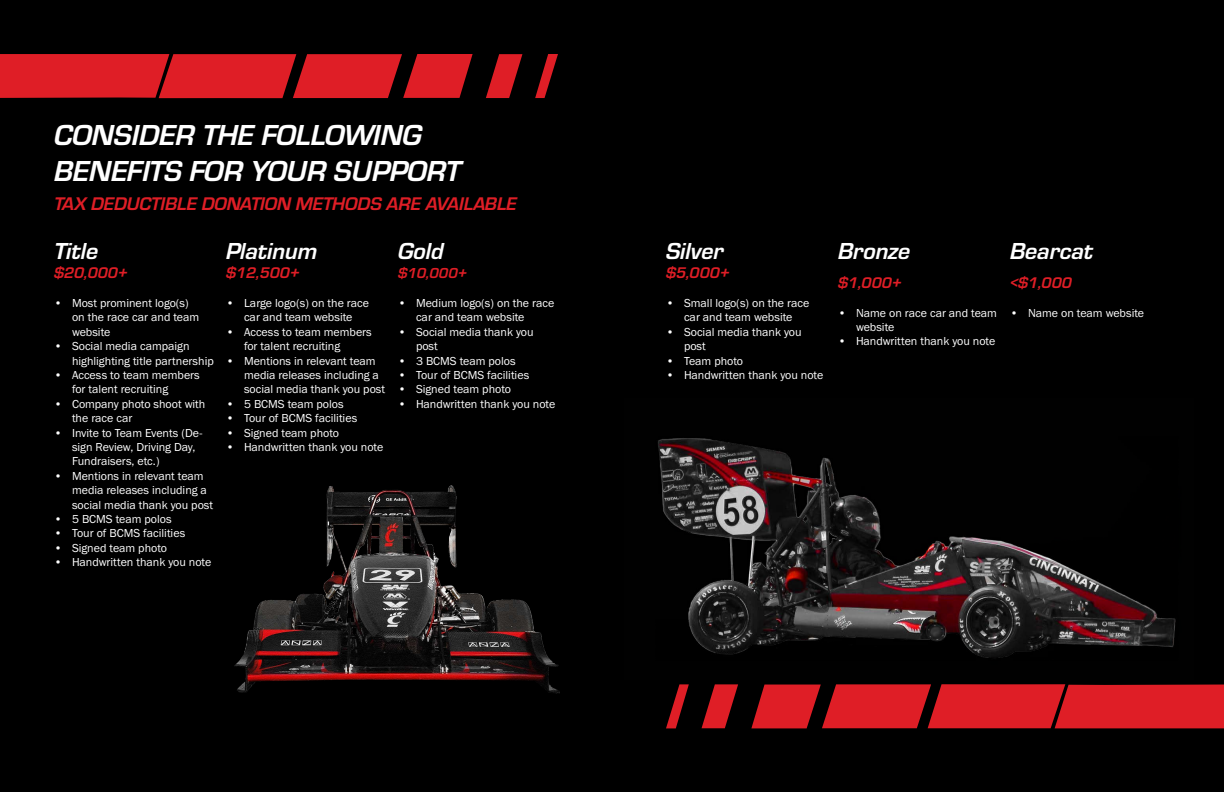
<style>
.page{position:relative;width:1224px;height:792px;background:#fff}
.page>*{position:absolute;margin:0;border:0;box-sizing:border-box;transform-origin:0 0}
.t1{font:italic 700 30px/36px "Eurostile";color:#fff}
.t2{font:italic 700 24px "Eurostile";color:#fff}
.t3{font:italic 700 19px "Eurostile";color:#df1e26}
.t4{font:italic 700 16px "Eurostile";color:#df1e26}
.t5{font:italic 700 15px "Eurostile";color:#df1e26}
.t6{font:12px/14.4px "Franklin Gothic URW Boo";color:#fff}
</style>
<div class="page">
<div style="left:0;top:0;width:612px;height:792px;background:#000"></div>
<div style="left:612px;top:0;width:612px;height:792px;background:#000"></div>
<svg style="left:535px;top:54px;width:23px;height:44px"></svg>
<svg style="left:486px;top:54px;width:36px;height:44px"></svg>
<svg style="left:0;top:54px;width:473px;height:44px;background:#cc1b22"></svg>
<svg style="left:666px;top:684px;width:23px;height:44px"></svg>
<svg style="left:702px;top:684px;width:36px;height:44px"></svg>
<svg style="left:751px;top:684px;width:473px;height:44px;background:#cb1b22"></svg>
<img style="left:234px;top:485px;width:326px;height:209px">
<img style="left:658px;top:438px;width:518px;height:220px">
<h1 class="t1" style="left:54px;top:115px;width:409px">CONSIDER THE FOLLOWING<br>BENEFITS FOR YOUR SUPPORT</h1>
<h3 class="t3" style="left:54px;top:191px;width:464px">TAX DEDUCTIBLE DONATION METHODS ARE AVAILABLE</h3>
<h2 class="t2" style="left:54px;top:235px;width:46px">Title</h2>
<h3 class="t4" style="left:54px;top:262px;width:75px">$20,000+</h3>
<p class="t6" style="left:72px;top:296px;width:129px;text-indent:-18px">• Most prominent logo(s) on the race car and team website</p>
<p class="t6" style="left:72px;top:339px;width:143px;text-indent:-18px">• Social media campaign highlighting title partnership</p>
<p class="t6" style="left:72px;top:368px;width:129px;text-indent:-18px">• Access to team members for talent recruiting</p>
<p class="t6" style="left:72px;top:396px;width:135px;text-indent:-18px">• Company photo shoot with the race car</p>
<p class="t6" style="left:72px;top:425px;width:132px;text-indent:-18px">• Invite to Team Events (De&shy;sign Review, Driving Day,<br>Fundraisers, etc.)</p>
<p class="t6" style="left:72px;top:468px;width:143px;text-indent:-18px">• Mentions in relevant team media releases including a social media thank you post</p>
<p class="t6" style="left:54px;top:512px;width:119px">• 5 BCMS team polos</p>
<p class="t6" style="left:54px;top:526px;width:133px">• Tour of BCMS facilities</p>
<p class="t6" style="left:54px;top:540px;width:115px">• Signed team photo</p>
<p class="t6" style="left:54px;top:555px;width:159px">• Handwritten thank you note</p>
<h2 class="t2" style="left:226px;top:235px;width:93px">Platinum</h2>
<h3 class="t4" style="left:226px;top:262px;width:75px">$12,500+</h3>
<p class="t6" style="left:226px;top:296px;width:145px;text-align:center">• Large logo(s) on the race car and team website</p>
<p class="t6" style="left:244px;top:324px;width:129px;text-indent:-18px">• Access to team members for talent recruiting</p>
<p class="t6" style="left:244px;top:353px;width:143px;text-indent:-18px">• Mentions in relevant team media releases including a social media thank you post</p>
<p class="t6" style="left:226px;top:396px;width:119px">• 5 BCMS team polos</p>
<p class="t6" style="left:226px;top:411px;width:133px">• Tour of BCMS facilities</p>
<p class="t6" style="left:226px;top:425px;width:115px">• Signed team photo</p>
<p class="t6" style="left:226px;top:440px;width:159px">• Handwritten thank you note</p>
<h2 class="t2" style="left:398px;top:235px;width:47px">Gold</h2>
<p class="t5" style="left:398px;top:263px;width:71px">$10,000+</p>
<p class="t6" style="left:416px;top:296px;width:140px;text-indent:-18px">• Medium logo(s) on the race car and team website</p>
<p class="t6" style="left:416px;top:324px;width:119px;text-indent:-18px">• Social media thank you post</p>
<p class="t6" style="left:398px;top:353px;width:119px">• 3 BCMS team polos</p>
<p class="t6" style="left:398px;top:368px;width:133px">• Tour of BCMS facilities</p>
<p class="t6" style="left:398px;top:382px;width:115px">• Signed team photo</p>
<p class="t6" style="left:398px;top:396px;width:159px">• Handwritten thank you note</p>
<h2 class="t2" style="left:666px;top:235px;width:59px">Silver</h2>
<h3 class="t4" style="left:666px;top:262px;width:65px">$5,000+</h3>
<p class="t6" style="left:666px;top:296px;width:145px;text-align:center">• Small logo(s) on the race car and team website</p>
<p class="t6" style="left:684px;top:324px;width:119px;text-indent:-18px">• Social media thank you post</p>
<p class="t6" style="left:666px;top:353px;width:79px">• Team photo</p>
<p class="t6" style="left:666px;top:368px;width:159px">• Handwritten thank you note</p>
<h2 class="t2" style="left:838px;top:235px;width:74px">Bronze</h2>
<h3 class="t4" style="left:838px;top:272px;width:65px">$1,000+</h3>
<p class="t6" style="left:856px;top:305px;width:143px;text-indent:-18px">• Name on race car and team website</p>
<p class="t6" style="left:838px;top:334px;width:159px">• Handwritten thank you note</p>
<h2 class="t2" style="left:1010px;top:235px;width:85px">Bearcat</h2>
<h3 class="t4" style="left:1010px;top:272px;width:63px">&lt;$1,000</h3>
<p class="t6" style="left:1010px;top:305px;width:136px">• Name on team website</p>
</div>
